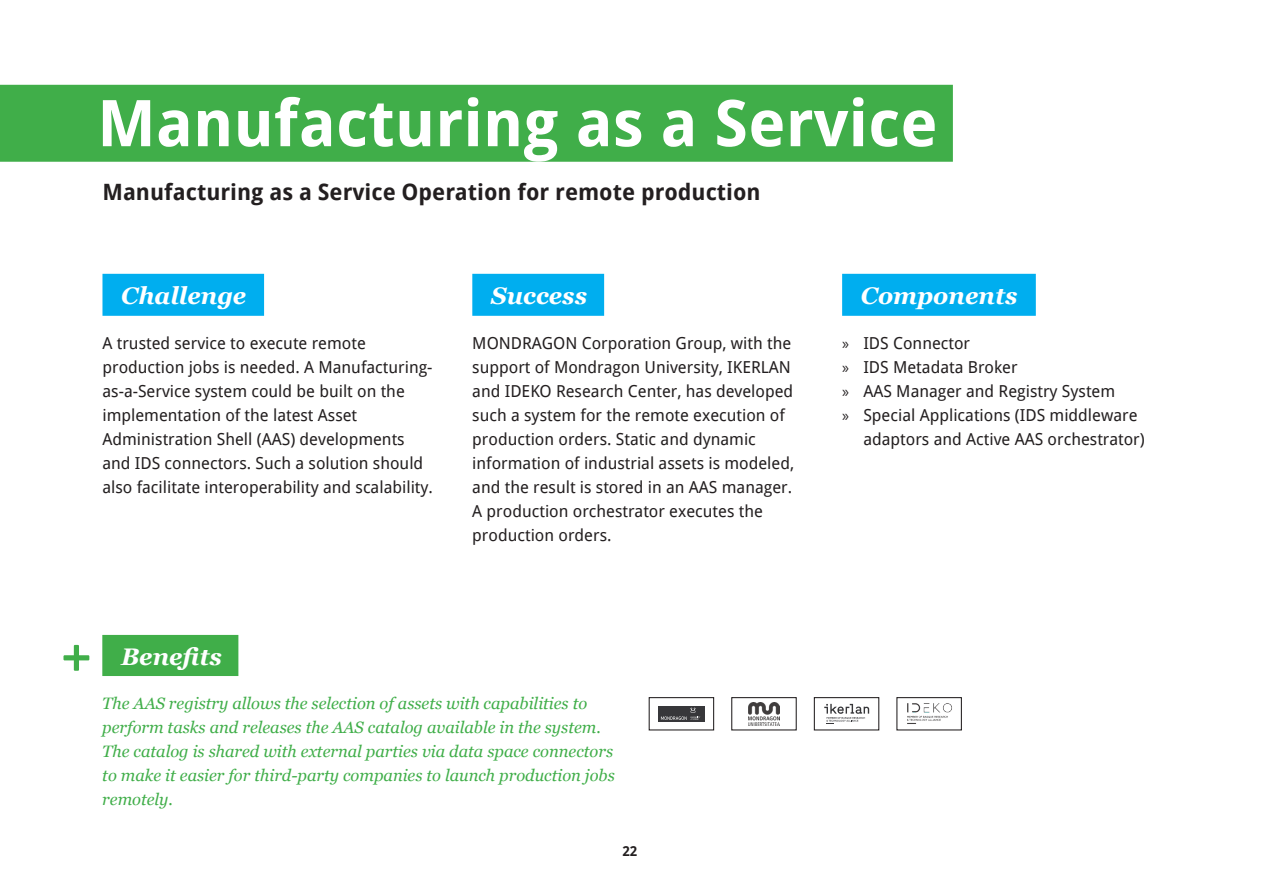
<style>
.page{position:relative;width:1263px;height:893px;background:#fff}
.page>*{position:absolute;margin:0;border:0;box-sizing:border-box;transform-origin:0 0}
.t1{font:700 64.5px "Droid Sans";color:#fff}
.t2{font:italic 700 24px "Georgia";color:#fff}
.t3{font:700 22.5px "Droid Sans";color:#231f20}
.Fließtext{font:16.5px/24px "Droid Sans";color:#231f20}
.Bullets_NEU{font:italic 16.5px/24px "Georgia";color:#40ae49}
.t4{font:700 13.5px "Droid Sans";color:#231f20}
.s1{font-family:"Myriad Pro"}
</style>
<div class="page">
<hr style="left:1262px;top:0;width:1px;height:893px;background:#40ae49">
<div style="left:0;top:85px;width:953px;height:77px;background:#40ae49"></div>
<div style="left:105px;top:277px;width:156px;height:36px;background:#00aeef"></div>
<div style="left:102px;top:274px;width:162px;height:42px;border:6px solid #00aeef"></div>
<div style="left:475px;top:277px;width:126px;height:36px;background:#00aeef"></div>
<div style="left:472px;top:274px;width:132px;height:42px;border:6px solid #00aeef"></div>
<div style="left:845px;top:277px;width:188px;height:36px;background:#00aeef"></div>
<div style="left:842px;top:274px;width:194px;height:42px;border:6px solid #00aeef"></div>
<svg style="left:63px;top:645px;width:26px;height:26px"></svg>
<div style="left:105px;top:638px;width:130px;height:35px;background:#40ae49"></div>
<div style="left:102px;top:635px;width:136px;height:41px;border:6px solid #40ae49"></div>
<div style="left:649px;top:697px;width:65px;height:33px;border:1px solid #231f20"></div>
<img style="left:749px;top:703px;width:30px;height:23px">
<div style="left:731px;top:697px;width:66px;height:33px;border:1px solid #231f20"></div>
<div style="left:814px;top:697px;width:65px;height:33px;border:1px solid #231f20"></div>
<div style="left:896px;top:697px;width:66px;height:33px;border:1px solid #231f20"></div>
<div style="left:659px;top:706px;width:30px;height:15px;background:#37373a"></div>
<div style="left:689px;top:706px;width:15px;height:15px;background:#37373a"></div>
<svg style="left:661px;top:708px;width:39px;height:12px"></svg>
<svg style="left:824px;top:704px;width:45px;height:20px"></svg>
<img style="left:907px;top:703px;width:45px;height:21px">
<h2 class="t1" style="left:97px;top:77px;width:842px">Manufacturing as a Service</h2>
<h2 class="t3" style="left:102px;top:176px;width:660px">Manufacturing as a Service Operation for remote production</h2>
<p class="t2" style="left:121px;top:278px;width:127px">Challenge</p>
<p class="Fließtext" style="left:102px;top:331px;width:332px">A trusted service to execute remote production jobs is needed. A Manufacturing&shy;as-a-Service system could be built on the implementation of the latest Asset Administration Shell (AAS) developments and IDS connectors. Such a solution should also facilitate interoperability and scalability.</p>
<p class="t2" style="left:491px;top:278px;width:98px">Success</p>
<p class="Fließtext" style="left:472px;top:331px;width:323px">MONDRAGON Corporation Group, with the support of Mondragon University, IKERLAN and IDEKO Research Center, has developed such a system for the remote execution of production orders. Static and dynamic information of industrial assets is modeled, and the result is stored in an AAS manager.<br>A production orchestrator executes the production orders.</p>
<p class="t2" style="left:121px;top:638px;width:102px">Benefits</p>
<p class="Bullets_NEU" style="left:102px;top:691px;width:514px">The AAS registry allows the selection of assets with capabilities to perform tasks and releases the AAS catalog available in the system.<br>The catalog is shared with external parties via data space connectors to make it easier for third-party companies to launch production jobs remotely.</p>
<p class="t4" style="left:622px;top:841px;width:16px">22</p>
<p class="t2" style="left:861px;top:278px;width:158px">Components</p>
<p class="Fließtext" style="left:842px;top:331px;width:130px"><span class="s1">»</span> IDS Connector</p>
<p class="Fließtext" style="left:842px;top:355px;width:177px"><span class="s1">»</span> IDS Metadata Broker</p>
<p class="Fließtext" style="left:842px;top:379px;width:275px"><span class="s1">»</span> AAS Manager and Registry System</p>
<p class="Fließtext" style="left:863px;top:403px;width:283px;text-indent:-21px"><span class="s1">»</span> Special Applications (IDS middleware adaptors and Active AAS orchestrator)</p>
</div>
